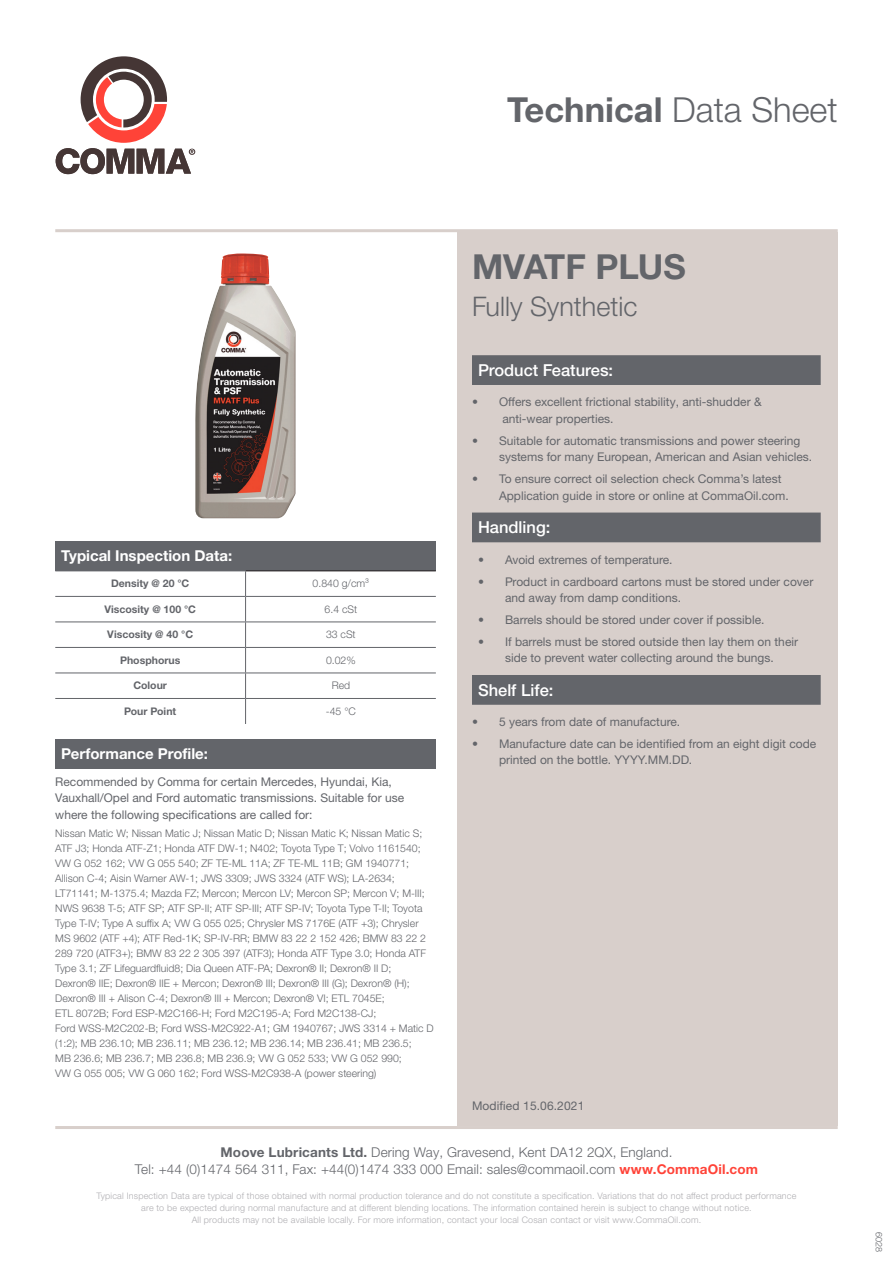
<style>
.page{position:relative;width:893px;height:1263px;background:#fff}
.page>*{position:absolute;margin:0;border:0;box-sizing:border-box;transform-origin:0 0}
.t1{font:700 34.5px "Helvetica Neue LTW1 G";color:#63656a}
.t2{font:300 27px "Helvetica Neue LTW1 G";color:#63656a}
.t3{font:500 16.5px "Helvetica Neue LTW1 G";color:#fff}
.t4{font:700 15px "Helvetica Neue LTW1 G";color:#fff}
.t5{font:300 13.5px "Helvetica Neue LTW1 G";letter-spacing:.01em;color:#63656a}
.t6{font:12px/16.5px "Helvetica Neue LTW1 G";color:#63656a}
.t7{font:300 10.5px/15px "Helvetica Neue LTW1 G";color:#63656a}
.t8{font:700 10.5px "Helvetica Neue LTW1 G";color:#63656a}
.t9{font:300 9px/12px "Helvetica Neue LTW1 G";letter-spacing:.02em;color:#afaeb2;text-align:center}
.t10{font:300 9px "Helvetica Neue LTW1 G";color:#63656a}
.s1{font-weight:300}
.s2{font-weight:700}
.s3{font-weight:700;color:#ff4338}
</style>
<div class="page">
<div style="left:188px;top:148px;width:8px;height:7px;border:1px solid #fff;border-radius:50%"></div>
<svg style="left:55px;top:56px;width:140px;height:119px"></svg>
<img style="left:195px;top:253px;width:101px;height:265px">
<hr style="left:55px;top:229px;width:783px;height:3px;background:#d8cfcb">
<hr style="left:55px;top:1126px;width:783px;height:3px;background:#d8cfcb">
<div style="left:457px;top:232px;width:381px;height:894px;background:#d8cfcb"></div>
<div style="left:55px;top:541px;width:381px;height:30px;background:#63656a"></div>
<hr style="left:246px;top:570px;width:190px;height:1px;background:#231f20">
<hr style="left:55px;top:596px;width:191px;height:1px;background:#63656a">
<hr style="left:246px;top:596px;width:190px;height:1px;background:#63656a">
<hr style="left:55px;top:621px;width:191px;height:1px;background:#63656a">
<hr style="left:55px;top:647px;width:191px;height:1px;background:#63656a">
<hr style="left:55px;top:672px;width:191px;height:1px;background:#63656a">
<hr style="left:246px;top:621px;width:190px;height:1px;background:#63656a">
<hr style="left:246px;top:647px;width:190px;height:1px;background:#63656a">
<hr style="left:246px;top:672px;width:190px;height:1px;background:#63656a">
<hr style="left:55px;top:698px;width:191px;height:1px;background:#63656a">
<svg style="left:245px;top:571px;width:1px;height:153px"></svg>
<hr style="left:246px;top:698px;width:190px;height:1px;background:#63656a">
<div style="left:55px;top:739px;width:381px;height:30px;background:#63656a"></div>
<svg style="left:472px;top:355px;width:349px;height:350px"></svg>
<p class="t1" style="left:507px;top:89px;width:332px">Technical <span class="s1">Data Sheet</span></p>
<p class="t4" style="left:61px;top:547px;width:172px">Typical Inspection Data:</p>
<p class="t8" style="left:111px;top:577px;width:80px">Density @ 20 °C</p>
<p class="t7" style="left:313px;top:576px;width:58px">0.840 g/cm³</p>
<p class="t8" style="left:104px;top:603px;width:93px">Viscosity @ 100 °C</p>
<p class="t7" style="left:325px;top:602px;width:34px">6.4 cSt</p>
<p class="t8" style="left:107px;top:628px;width:87px">Viscosity @ 40 °C</p>
<p class="t7" style="left:326px;top:627px;width:31px">33 cSt</p>
<p class="t8" style="left:120px;top:654px;width:62px">Phosphorus</p>
<p class="t7" style="left:326px;top:653px;width:31px">0.02%</p>
<p class="t8" style="left:133px;top:679px;width:35px">Colour</p>
<p class="t7" style="left:332px;top:678px;width:20px">Red</p>
<p class="t8" style="left:124px;top:705px;width:54px">Pour Point</p>
<p class="t7" style="left:326px;top:704px;width:32px">-45 °C</p>
<p class="t4" style="left:61px;top:745px;width:148px">Performance Profile:</p>
<p class="t6" style="left:55px;top:773px;width:350px">Recommended by Comma for certain Mercedes, Hyundai, Kia,<br>Vauxhall/Opel and Ford automatic transmissions. Suitable for use where the following specifications are called for:</p>
<p class="t7" style="left:55px;top:826px;width:380px">Nissan Matic W; Nissan Matic J; Nissan Matic D; Nissan Matic K; Nissan Matic S; ATF J3; Honda ATF-Z1; Honda ATF DW-1; N402; Toyota Type T; Volvo 1161540; VW G 052 162; VW G 055 540; ZF TE-ML 11A; ZF TE-ML 11B; GM 1940771; Allison C-4; Aisin Warner AW-1; JWS 3309; JWS 3324 (ATF WS); LA-2634; LT71141; M-1375.4; Mazda FZ; Mercon; Mercon LV; Mercon SP; Mercon V; M-III; NWS 9638 T-5; ATF SP; ATF SP-II; ATF SP-III; ATF SP-IV; Toyota Type T-II; Toyota Type T-IV; Type A suffix A; VW G 055 025; Chrysler MS 7176E (ATF +3); Chrysler MS 9602 (ATF +4); ATF Red-1K; SP-IV-RR; BMW 83 22 2 152 426; BMW 83 22 2<br>289 720 (ATF3+); BMW 83 22 2 305 397 (ATF3); Honda ATF Type 3.0; Honda ATF Type 3.1; ZF Lifeguardfluid8; Dia Queen ATF-PA; Dexron® II; Dexron® II D; Dexron® IIE; Dexron® IIE + Mercon; Dexron® III; Dexron® III (G); Dexron® (H); Dexron® III + Alison C-4; Dexron® III + Mercon; Dexron® VI; ETL 7045E;<br>ETL 8072B; Ford ESP-M2C166-H; Ford M2C195-A; Ford M2C138-CJ;<br>Ford WSS-M2C202-B; Ford WSS-M2C922-A1; GM 1940767; JWS 3314 + Matic D (1:2); MB 236.10; MB 236.11; MB 236.12; MB 236.14; MB 236.41; MB 236.5;<br>MB 236.6; MB 236.7; MB 236.8; MB 236.9; VW G 052 533; VW G 052 990;<br>VW G 055 005; VW G 060 162; Ford WSS-M2C938-A (power steering)</p>
<p class="t1" style="left:472px;top:245px;width:215px">MVATF PLUS</p>
<p class="t2" style="left:472px;top:290px;width:167px">Fully Synthetic</p>
<p class="t3" style="left:478px;top:360px;width:137px">Product Features:</p>
<p class="t6" style="left:502px;top:394px;width:261px;text-indent:-30px">• Offers excellent frictional stability, anti-shudder &amp; anti-wear properties.</p>
<p class="t6" style="left:499px;top:432px;width:315px;text-indent:-27px">• Suitable for automatic transmissions and power steering systems for many European, American and Asian vehicles.</p>
<p class="t6" style="left:499px;top:470px;width:291px;text-indent:-27px">• To ensure correct oil selection check Comma’s latest<br>Application guide in store or online at CommaOil.com.</p>
<p class="t3" style="left:478px;top:517px;width:74px">Handling:</p>
<p class="t6" style="left:478px;top:551px;width:196px">• Avoid extremes of temperature.</p>
<p class="t6" style="left:505px;top:573px;width:310px;text-indent:-27px">• Product in cardboard cartons must be stored under cover and away from damp conditions.</p>
<p class="t6" style="left:478px;top:611px;width:288px">• Barrels should be stored under cover if possible.</p>
<p class="t6" style="left:478px;top:633px;width:322px;text-align:center">• If barrels must be stored outside then lay them on their side to prevent water collecting around the bungs.</p>
<p class="t3" style="left:478px;top:680px;width:77px">Shelf Life:</p>
<p class="t6" style="left:472px;top:713px;width:210px">• 5 years from date of manufacture.</p>
<p class="t6" style="left:499px;top:735px;width:319px;text-indent:-27px">• Manufacture date can be identified from an eight digit code printed on the bottle. YYYY.MM.DD.</p>
<p class="t6" style="left:472px;top:1097px;width:114px">Modified 15.06.2021</p>
<p class="t5" style="left:221px;top:1144px;width:453px"><span class="s2">Moove Lubricants Ltd.</span> Dering Way, Gravesend, Kent DA12 2QX, England.</p>
<p class="t5" style="left:135px;top:1161px;width:625px">Tel: +44 (0)1474 564 311, Fax: +44(0)1474 333 000 Email: sales@commaoil.com <span class="s3">www.CommaOil.com</span></p>
<p class="t9" style="left:97px;top:1190px;width:701px">Typical Inspection Data are typical of those obtained with normal production tolerance and do not constitute a specification. Variations that do not affect product performance are to be expected during normal manufacture and at different blending locations. The information contained herein is subject to change without notice.<br>All products may not be available locally. For more information, contact your local Cosan contact or visit www.CommaOil.com.</p>
<p class="t10" style="left:885px;top:1232px;width:22px;rotate:90deg">6028</p>
</div>
